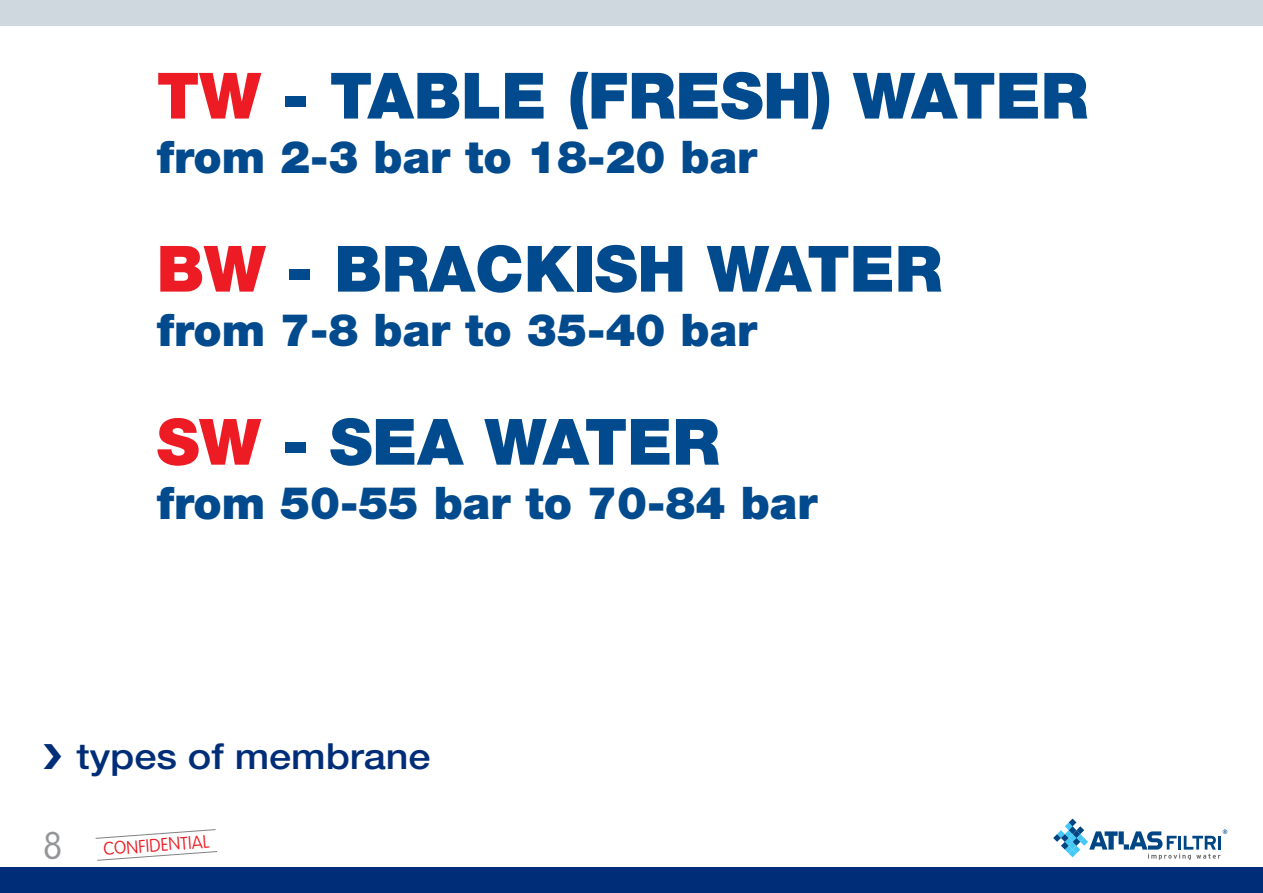
<style>
.page{position:relative;width:1263px;height:893px;background:#fff}
.page>*{position:absolute;margin:0;border:0;box-sizing:border-box;transform-origin:0 0}
.t1{font:900 63.9px "Helvetica Neue";color:#004a8d}
.t2{font:900 45px "Helvetica Neue";color:#004a8d}
.t3{font:100 38.1px "VAG Rounded";color:#939598}
.t4{font:500 36px "Helvetica Neue";color:#002d78;scale:1.1 1}
.t5{font:100 18px "VAG Rounded";color:#ed1c24}
.s1{color:#ed1c24}
</style>
<div class="page">
<svg style="left:95px;top:829px;width:123px;height:32px"></svg>
<div style="left:0;top:0;width:1263px;height:26px;background:#ced8de"></div>
<div style="left:0;top:867px;width:1263px;height:26px;background:#002d78"></div>
<svg style="left:1053px;top:819px;width:174px;height:41px"></svg>
<h1 class="t1" style="left:157px;top:73px;width:933px"><span class="s1">TW</span> - TABLE (FRESH) WATER</h1>
<p class="t2" style="left:157px;top:140px;width:602px">from 2-3 bar to 18-20 bar</p>
<h1 class="t1" style="left:157px;top:246px;width:787px"><span class="s1">BW</span> - BRACKISH WATER</h1>
<p class="t2" style="left:157px;top:313px;width:602px">from 7-8 bar to 35-40 bar</p>
<h1 class="t1" style="left:157px;top:419px;width:564px"><span class="s1">SW</span> - SEA WATER</h1>
<p class="t2" style="left:157px;top:487px;width:662px">from 50-55 bar to 70-84 bar</p>
<p class="t4" style="left:43px;top:744px;width:354px">❯ types of membrane</p>
<p class="t3" style="left:43px;top:830px;width:22px">8</p>
<p class="t5" style="left:103px;top:841px;width:108px;rotate:-4deg">CONFIDENTIAL</p>
</div>
